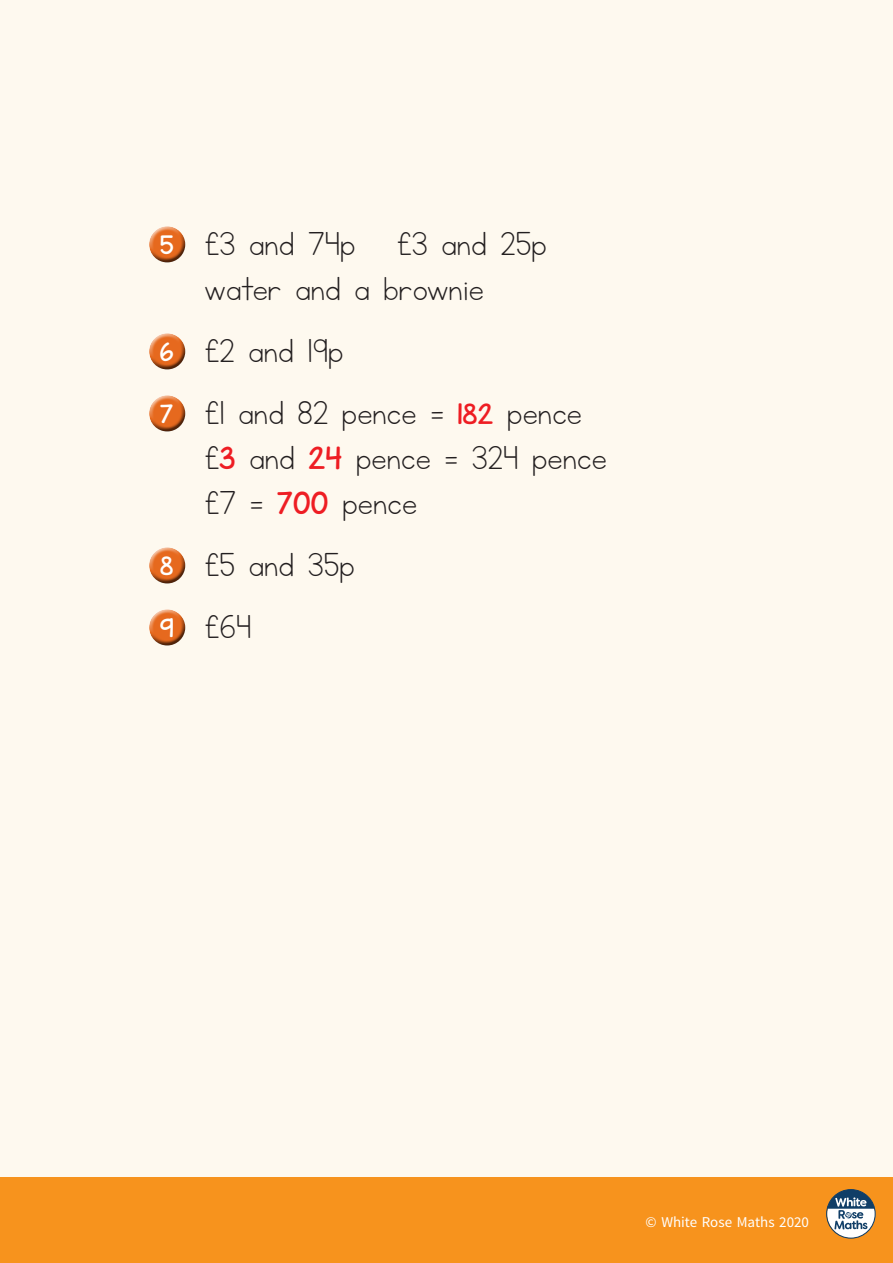
<style>
.page{position:relative;width:893px;height:1263px;background:#fef9ef}
.page>*{position:absolute;margin:0;border:0;box-sizing:border-box;transform-origin:0 0}
.Year_3_HL_indented_t{font:39px/45px "KG Neatly Printed";color:#231f20}
.Year_3_HL_Rubric_Num{font:22.5px "KG Miss Kindy Chunky";color:#fff}
.Year_3_HL_Body_Text{font:15px "Source Sans Pro";color:#fff}
.s1{font-family:"KG Miss Kindy Chunky";font-size:24.75px;color:#ee1d23}
.s2{font-family:"KG Miss Kindy Chunky";font-size:27px;color:#ee1d23}
</style>
<div class="page">
<div style="left:0;top:1177px;width:893px;height:86px;background:#f7931d"></div>
<svg style="left:826px;top:1189px;width:50px;height:50px"></svg>
<div style="left:148px;top:226px;width:39px;height:30px;background:#fff;opacity:.75"></div>
<div style="left:148px;top:231px;width:39px;height:34px;background:#231f20;opacity:.75"></div>
<div style="left:148px;top:333px;width:39px;height:30px;background:#fff;opacity:.75"></div>
<div style="left:148px;top:338px;width:39px;height:34px;background:#231f20;opacity:.75"></div>
<div style="left:148px;top:395px;width:39px;height:30px;background:#fff;opacity:.75"></div>
<div style="left:148px;top:400px;width:39px;height:34px;background:#231f20;opacity:.75"></div>
<div style="left:148px;top:547px;width:39px;height:30px;background:#fff;opacity:.75"></div>
<div style="left:148px;top:552px;width:39px;height:34px;background:#231f20;opacity:.75"></div>
<div style="left:148px;top:609px;width:39px;height:30px;background:#fff;opacity:.75"></div>
<div style="left:148px;top:614px;width:39px;height:34px;background:#231f20;opacity:.75"></div>
<p class="Year_3_HL_Rubric_Num" style="left:160px;top:230px;width:15px">5</p>
<p class="Year_3_HL_indented_t" style="left:204px;top:222px;width:344px">£3 and 74p £3 and 25p water and a brownie</p>
<p class="Year_3_HL_Rubric_Num" style="left:160px;top:337px;width:16px">6</p>
<p class="Year_3_HL_indented_t" style="left:204px;top:329px;width:141px">£2 and 19p</p>
<p class="Year_3_HL_Rubric_Num" style="left:160px;top:399px;width:15px">7</p>
<p class="Year_3_HL_indented_t" style="left:204px;top:391px;width:404px">£1 and 82 pence = <span class="s1">182</span> pence £<span class="s2">3</span> and <span class="s2">24</span> pence = 324 pence £7 = <span class="s2">700</span> pence</p>
<p class="Year_3_HL_Rubric_Num" style="left:160px;top:551px;width:15px">8</p>
<p class="Year_3_HL_indented_t" style="left:204px;top:543px;width:152px">£5 and 35p</p>
<p class="Year_3_HL_Rubric_Num" style="left:160px;top:613px;width:16px">9</p>
<p class="Year_3_HL_indented_t" style="left:204px;top:605px;width:49px">£64</p>
<p class="Year_3_HL_Body_Text" style="left:646px;top:1213px;width:165px">© White Rose Maths 2020</p>
</div>
